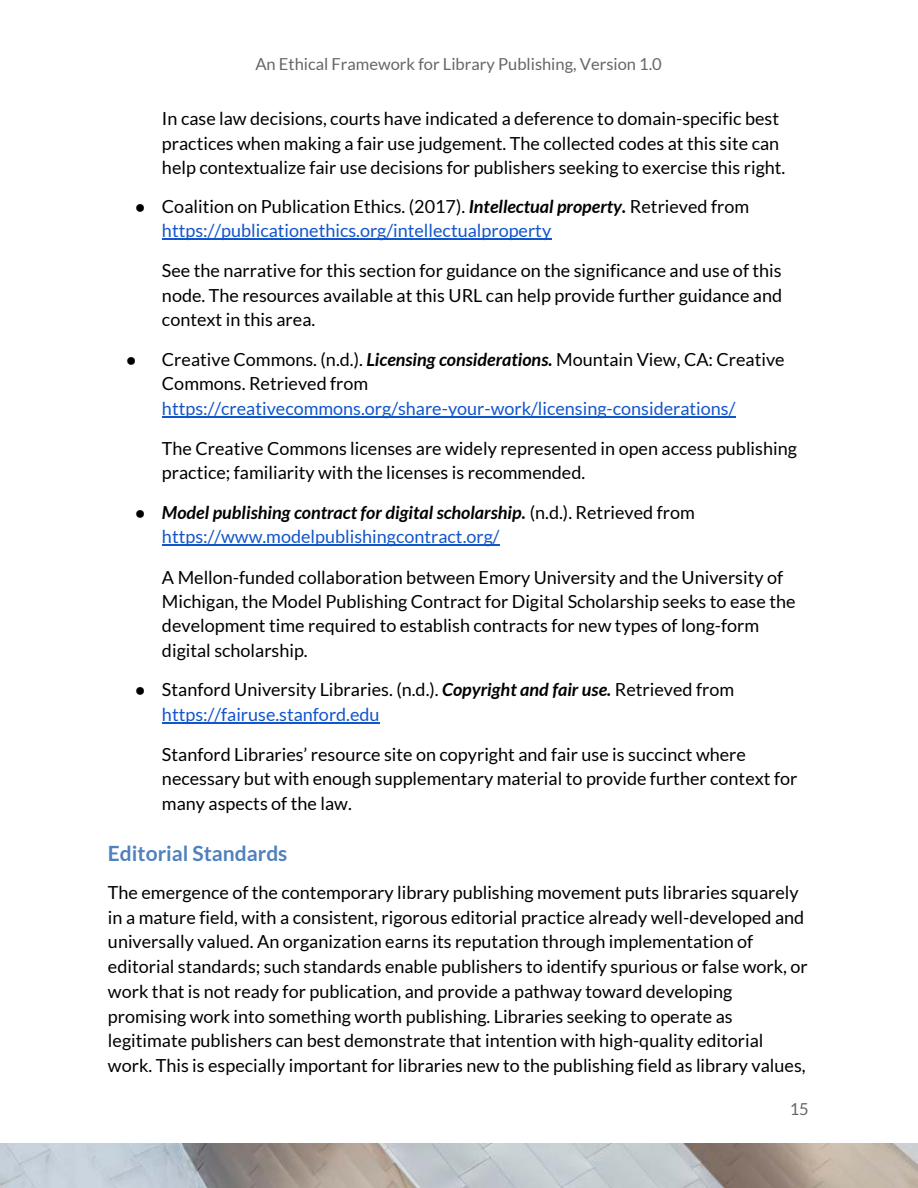
<style>
.page{position:relative;width:918px;height:1188px;background:#fff}
.page>*{position:absolute;margin:0;border:0;box-sizing:border-box;transform-origin:0 0}
.t1{font:700 21px "Lato";color:#4f81bd}
.t2{font:18px/24.8px "Lato";color:#000}
.t3{font:18px/24.8px "Lato";color:#15c}
.t4{font:italic 700 18px/24.8px "Lato";color:#000}
.t5{font:16.5px "Lato";color:#666}
.s1{font-family:"Arial";color:#000}
.s2{color:#000}
.s3{font-weight:700;font-style:italic;color:#000}
.s4{font-family:"Arial"}
.s5{font-weight:700;font-style:italic}
.s6{font-family:"Arial";font-weight:400;font-style:normal}
.s7{font-weight:400;font-style:normal}
.s8{font-weight:400;font-style:normal;color:#15c}
.s9{color:#15c}
</style>
<div class="page">
<hr style="left:162px;top:239px;width:389px;height:1px;background:#15c">
<hr style="left:162px;top:416px;width:574px;height:1px;background:#15c">
<hr style="left:162px;top:545px;width:337px;height:1px;background:#15c">
<hr style="left:162px;top:722px;width:217px;height:1px;background:#15c">
<img style="left:0;top:1144px;width:918px;height:44px">
<p class="t5" style="left:255px;top:53px;width:408px">An Ethical Framework for Library Publishing, Version 1.0</p>
<p class="t2" style="left:162px;top:106px;width:625px">In case law decisions, courts have indicated a deference to domain-specific best practices when making a fair use judgement. The collected codes at this site can help contextualize fair use decisions for publishers seeking to exercise this right.</p>
<p class="t3" style="left:162px;top:193px;width:589px;text-indent:-27px"><span class="s1">●</span> <span class="s2">Coalition on Publication Ethics. (2017).</span> <span class="s3">Intellectual property.</span> <span class="s2">Retrieved from </span>https://publicationethics.org/intellectualproperty</p>
<p class="t2" style="left:162px;top:257px;width:622px;text-align:justify">See the narrative for this section for guidance on the significance and use of this node. The resources available at this URL can help provide further guidance and context in this area.</p>
<p class="t2" style="left:162px;top:346px;width:624px;text-indent:-36px"><span class="s4">●</span> Creative Commons. (n.d.). <span class="s5">Licensing considerations.</span> Mountain View, CA: Creative<br>Commons. Retrieved from</p>
<p class="t3" style="left:162px;top:396px;width:575px">https://creativecommons.org/share-your-work/licensing-considerations/</p>
<p class="t2" style="left:162px;top:435px;width:636px">The Creative Commons licenses are widely represented in open access publishing practice; familiarity with the licenses is recommended.</p>
<p class="t4" style="left:162px;top:499px;width:534px;text-indent:-27px"><span class="s6">●</span> Model publishing contract for digital scholarship. <span class="s7">(n.d.). Retrieved from </span><span class="s8">https://www.modelpublishingcontract.org/</span></p>
<p class="t2" style="left:162px;top:565px;width:635px;line-height:24.3px">A Mellon-funded collaboration between Emory University and the University of Michigan, the Model Publishing Contract for Digital Scholarship seeks to ease the development time required to establish contracts for new types of long-form digital scholarship.</p>
<p class="t2" style="left:162px;top:677px;width:574px;text-indent:-27px"><span class="s4">●</span> Stanford University Libraries. (n.d.). <span class="s5">Copyright and fair use.</span> Retrieved from <span class="s9">https://fairuse.stanford.edu</span></p>
<p class="t2" style="left:162px;top:741px;width:637px">Stanford Libraries’ resource site on copyright and fair use is succinct where necessary but with enough supplementary material to provide further context for many aspects of the law.</p>
<p class="t1" style="left:108px;top:840px;width:181px">Editorial Standards</p>
<p class="t2" style="left:108px;top:880px;width:701px">The emergence of the contemporary library publishing movement puts libraries squarely in a mature field, with a consistent, rigorous editorial practice already well-developed and universally valued. An organization earns its reputation through implementation of editorial standards; such standards enable publishers to identify spurious or false work, or work that is not ready for publication, and provide a pathway toward developing promising work into something worth publishing. Libraries seeking to operate as legitimate publishers can best demonstrate that intention with high-quality editorial work. This is especially important for libraries new to the publishing field as library values,</p>
<p class="t5" style="left:790px;top:1099px;width:21px">15</p>
</div>
